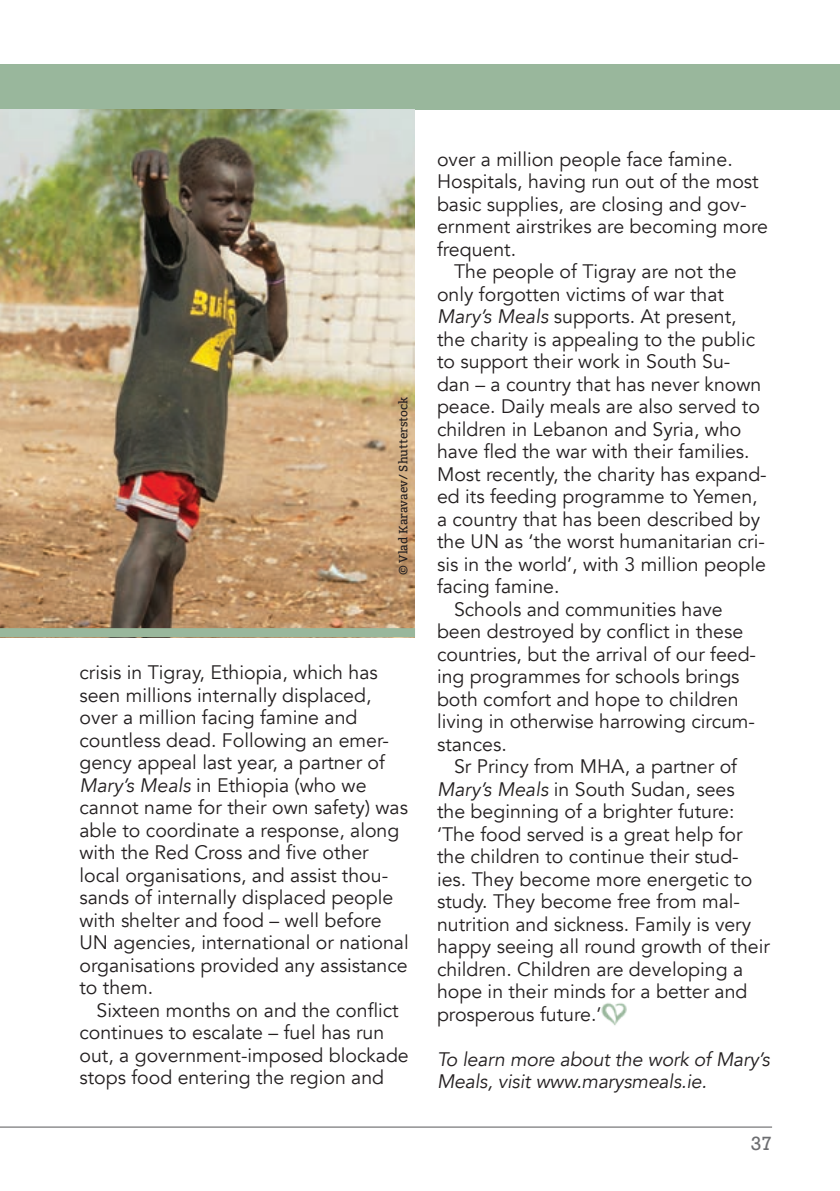
<style>
.page{position:relative;width:840px;height:1191px;background:#fff}
.page>*{position:absolute;margin:0;border:0;box-sizing:border-box;transform-origin:0 0}
.Normal_wrd_14{font:19.6px/22.4px "Avenir";color:#231f20}
.INTRO_NEW_MESS{font:italic 19.6px/22.4px "Avenir";letter-spacing:-.01em;color:#231f20}
.t1{font:18px "Rockwell";color:#6c6d70}
.t2{font:12px "Bitter";color:#231f20}
.s1{font-style:italic}
</style>
<div class="page">
<hr style="left:0;top:1126px;width:771px;height:1px;background:#57585a">
<div style="left:0;top:64px;width:839px;height:46px;background:#99b79c"></div>
<img style="left:0;top:110px;width:414px;height:518px">
<div style="left:0;top:628px;width:415px;height:9px;background:#99b79c"></div>
<img style="left:601px;top:1003px;width:25px;height:23px">
<p class="t2" style="left:395px;top:575px;width:180px;rotate:-90deg">© Vlad Karavaev/ Shutterstock</p>
<p class="Normal_wrd_14" style="left:79px;top:661px;width:330px">crisis in Tigray, Ethiopia, which has seen millions internally displaced, over a million facing famine and countless dead. Following an emer&shy;gency appeal last year, a partner of <span class="s1">Mary’s Meals</span> in Ethiopia (who we cannot name for their own safety) was able to coordinate a response, along with the Red Cross and five other local organisations, and assist thou&shy;sands of internally displaced people with shelter and food – well before UN agencies, international or national organisations provided any assistance to them.</p>
<p class="Normal_wrd_14" style="left:79px;top:999px;width:331px;text-indent:17px">Sixteen months on and the conflict continues to escalate – fuel has run out, a government-imposed blockade stops food entering the region and</p>
<p class="Normal_wrd_14" style="left:437px;top:148px;width:332px">over a million people face famine.<br>Hospitals, having run out of the most basic supplies, are closing and gov&shy;ernment airstrikes are becoming more frequent.</p>
<p class="Normal_wrd_14" style="left:437px;top:260px;width:331px;text-indent:17px">The people of Tigray are not the only forgotten victims of war that <span class="s1">Mary’s Meals</span> supports. At present, the charity is appealing to the public to support their work in South Su&shy;dan – a country that has never known peace. Daily meals are also served to children in Lebanon and Syria, who have fled the war with their families.<br>Most recently, the charity has expand&shy;ed its feeding programme to Yemen, a country that has been described by the UN as ‘the worst humanitarian cri&shy;sis in the world’, with 3 million people facing famine.</p>
<p class="Normal_wrd_14" style="left:437px;top:598px;width:320px;text-indent:17px">Schools and communities have been destroyed by conflict in these countries, but the arrival of our feed&shy;ing programmes for schools brings both comfort and hope to children living in otherwise harrowing circum&shy;stances.</p>
<p class="Normal_wrd_14" style="left:437px;top:755px;width:334px;text-indent:17px">Sr Princy from MHA, a partner of <span class="s1">Mary’s Meals</span> in South Sudan, sees<br>the beginning of a brighter future: ‘The food served is a great help for the children to continue their stud&shy;ies. They become more energetic to study. They become free from mal&shy;nutrition and sickness. Family is very happy seeing all round growth of their children. Children are developing a hope in their minds for a better and prosperous future.’</p>
<p class="INTRO_NEW_MESS" style="left:437px;top:1048px;width:334px">To learn more about the work of Mary’s<br>Meals, visit www.marysmeals.ie.</p>
<p class="t1" style="left:750px;top:1132px;width:23px">37</p>
</div>
